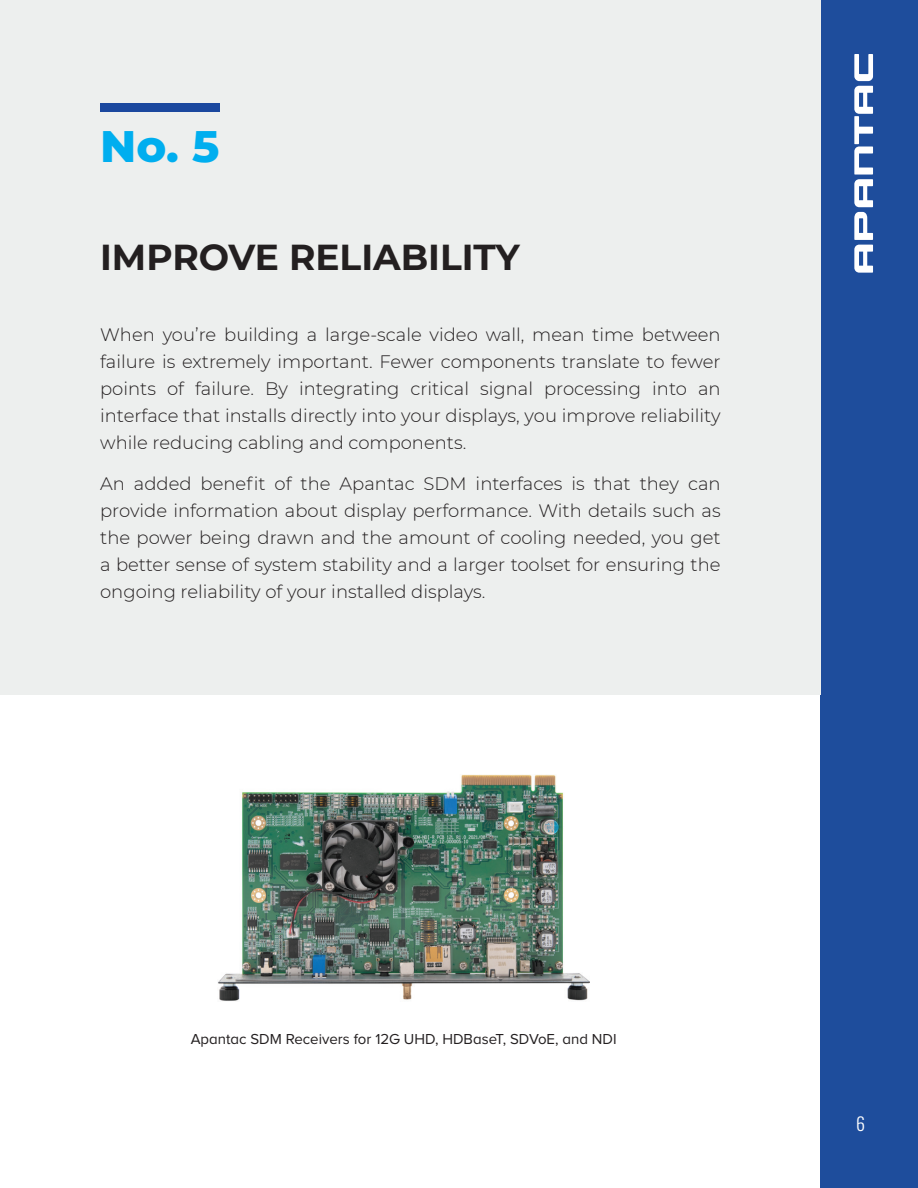
<style>
.page{position:relative;width:918px;height:1188px;background:#fff}
.page>*{position:absolute;margin:0;border:0;box-sizing:border-box;transform-origin:0 0}
.t1{font:800 45px "Montserrat";color:#00aeef}
.t2{font:700 36px "Montserrat";color:#231f20}
.t3{font:300 18px/27px "Montserrat";color:#231f20;text-align:justify}
.t4{font:300 18px "Oswald";color:#fff}
.t5{font:15px "Proxima Nova A";color:#231f20}
</style>
<div class="page">
<div style="left:821px;top:0;width:97px;height:1188px;background:#1e4d9c"></div>
<svg style="left:854px;top:54px;width:19px;height:219px"></svg>
<div style="left:0;top:0;width:821px;height:694px;background:#edefee"></div>
<div style="left:100px;top:104px;width:119px;height:8px;background:#1b489e"></div>
<img style="left:218px;top:774px;width:371px;height:227px">
<h1 class="t1" style="left:100px;top:114px;width:121px">No. 5</h1>
<h2 class="t2" style="left:100px;top:231px;width:421px">IMPROVE RELIABILITY</h2>
<p class="t3" style="left:100px;top:321px;width:622px">When you’re building a large-scale video wall, mean time between failure is extremely important. Fewer components translate to fewer points of failure. By integrating critical signal processing into an interface that installs directly into your displays, you improve reliability while reducing cabling and components.</p>
<p class="t3" style="left:100px;top:469px;width:622px">An added benefit of the Apantac SDM interfaces is that they can provide information about display performance. With details such as the power being drawn and the amount of cooling needed, you get a better sense of system stability and a larger toolset for ensuring the ongoing reliability of your installed displays.</p>
<p class="t5" style="left:191px;top:1030px;width:427px">Apantac SDM Receivers for 12G UHD, HDBaseT, SDVoE, and NDI</p>
<p class="t4" style="left:856px;top:1108px;width:10px">6</p>
</div>
